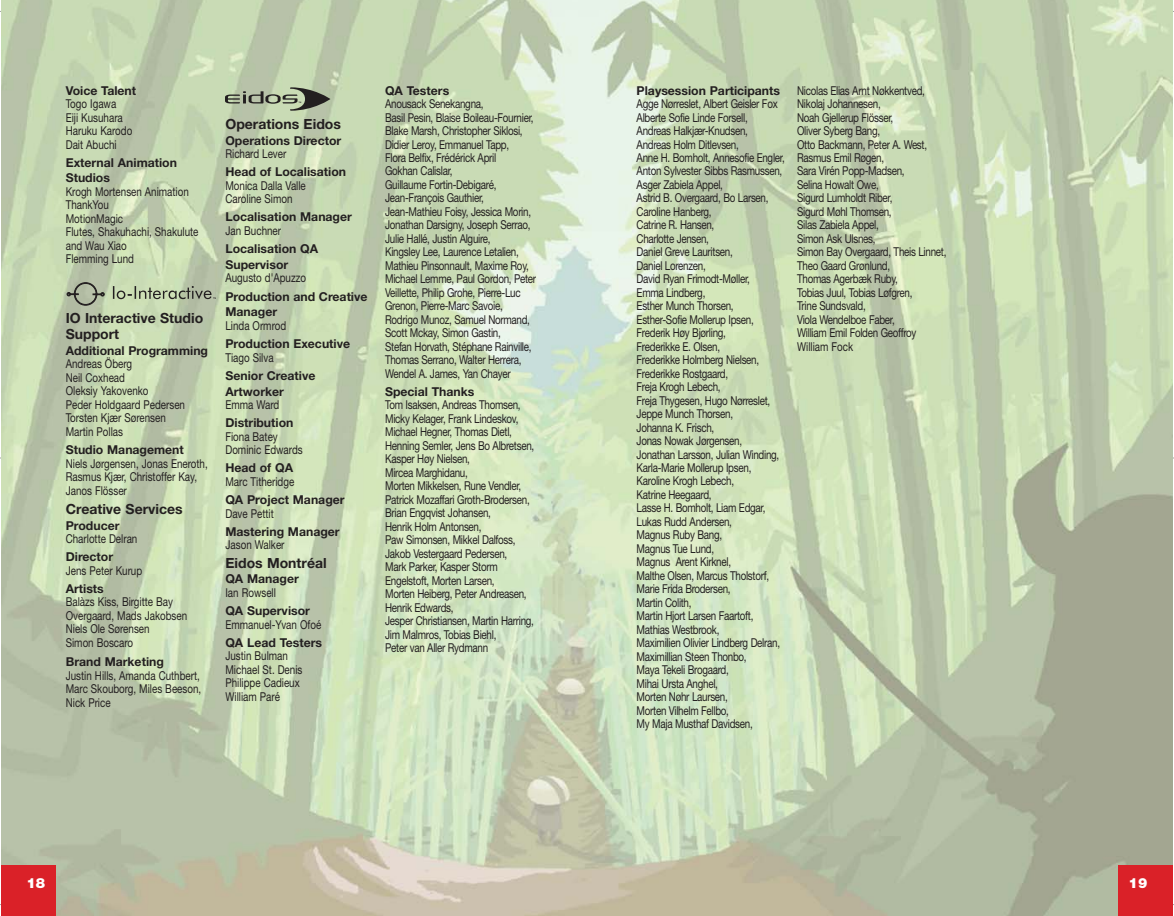
<style>
.page{position:relative;width:1174px;height:916px;background:#fff}
.page>*{position:absolute;margin:0;border:0;box-sizing:border-box;transform-origin:0 0}
.t1{font:700 14px/15.8px "Helvetica Neue";color:#231f20}
.t2{font:900 14px "Helvetica Neue LT";color:#fff}
.t3{font:12.25px/13.5px "Helvetica Neue";letter-spacing:-.03em;color:#231f20;scale:.8 1}
.t4{font:12.25px/13.5px "Helvetica Neue";color:#231f20;scale:.8 1}
.t5{font:700 12.25px/15.8px "Helvetica Neue";color:#231f20}
</style>
<div class="page">
<img style="left:1px;top:0;width:1171px;height:916px">
<div style="left:1117px;top:865px;width:55px;height:51px;background:#da2128"></div>
<div style="left:1px;top:865px;width:55px;height:51px;background:#da2128"></div>
<svg style="left:225px;top:87px;width:105px;height:24px;background:#939c85"></svg>
<svg style="left:67px;top:282px;width:38px;height:23px"></svg>
<svg style="left:113px;top:286px;width:103px;height:13px"></svg>
<p class="t5" style="left:66px;top:83px;width:72px">Voice Talent</p>
<p class="t4" style="left:66px;top:98px;width:85px">Togo Igawa<br>Eiji Kusuhara<br>Haruku Karodo<br>Dait Abuchi</p>
<p class="t5" style="left:66px;top:156px;width:113px">External Animation<br>Studios</p>
<p class="t4" style="left:66px;top:186px;width:167px">Krogh Mortensen Animation<br>ThankYou<br>MotionMagic<br>Flutes, Shakuhachi, Shakulute and Wau Xiao<br>Flemming Lund</p>
<p class="t1" style="left:66px;top:312px;width:139px">IO Interactive Studio<br>Support</p>
<p class="t5" style="left:66px;top:344px;width:144px">Additional Programming</p>
<p class="t4" style="left:66px;top:358px;width:151px">Andreas Öberg<br>Neil Coxhead<br>Oleksiy Yakovenko<br>Peder Holdgaard Pedersen<br>Torsten Kjær Sørensen<br>Martin Pollas</p>
<p class="t5" style="left:66px;top:443px;width:120px">Studio Management</p>
<p class="t4" style="left:66px;top:458px;width:179px">Niels Jørgensen, Jonas Eneroth,<br>Rasmus Kjær, Christoffer Kay,<br>Janos Flösser</p>
<p class="t1" style="left:66px;top:502px;width:118px">Creative Services</p>
<p class="t5" style="left:66px;top:518px;width:55px">Producer</p>
<p class="t4" style="left:66px;top:533px;width:91px">Charlotte Delran</p>
<p class="t5" style="left:66px;top:550px;width:49px">Director</p>
<p class="t4" style="left:66px;top:565px;width:97px">Jens Peter Kurup</p>
<p class="t5" style="left:66px;top:582px;width:40px">Artists</p>
<p class="t4" style="left:66px;top:596px;width:153px">Balàzs Kiss, Birgitte Bay<br>Overgaard, Mads Jakobsen<br>Niels Ole Sørensen<br>Simon Boscaro</p>
<p class="t5" style="left:66px;top:655px;width:100px">Brand Marketing</p>
<p class="t3" style="left:66px;top:669px;width:171px;text-align:justify">Justin Hills, Amanda Cuthbert, Marc Skouborg, Miles Beeson, Nick Price</p>
<p class="t1" style="left:225px;top:117px;width:117px">Operations Eidos</p>
<p class="t5" style="left:225px;top:133px;width:117px">Operations Director</p>
<p class="t4" style="left:225px;top:148px;width:78px">Richard Lever</p>
<p class="t5" style="left:225px;top:165px;width:122px">Head of Localisation</p>
<p class="t4" style="left:225px;top:180px;width:102px">Monica Dalla Valle<br>Caroline Simon</p>
<p class="t5" style="left:225px;top:210px;width:128px">Localisation Manager</p>
<p class="t4" style="left:225px;top:225px;width:71px">Jan Buchner</p>
<p class="t5" style="left:225px;top:242px;width:94px">Localisation QA<br>Supervisor</p>
<p class="t4" style="left:225px;top:272px;width:102px">Augusto d'Apuzzo</p>
<p class="t5" style="left:225px;top:289px;width:144px">Production and Creative<br>Manager</p>
<p class="t4" style="left:225px;top:320px;width:77px">Linda Ormrod</p>
<p class="t5" style="left:225px;top:337px;width:126px">Production Executive</p>
<p class="t4" style="left:225px;top:352px;width:62px">Tiago Silva</p>
<p class="t5" style="left:225px;top:369px;width:91px">Senior Creative<br>Artworker</p>
<p class="t4" style="left:225px;top:399px;width:69px">Emma Ward</p>
<p class="t5" style="left:225px;top:416px;width:69px">Distribution</p>
<p class="t4" style="left:225px;top:431px;width:98px">Fiona Batey<br>Dominic Edwards</p>
<p class="t5" style="left:225px;top:461px;width:69px">Head of QA</p>
<p class="t4" style="left:225px;top:476px;width:88px">Marc Titheridge</p>
<p class="t5" style="left:225px;top:493px;width:121px">QA Project Manager</p>
<p class="t4" style="left:225px;top:508px;width:62px">Dave Pettit</p>
<p class="t5" style="left:225px;top:525px;width:116px">Mastering Manager</p>
<p class="t4" style="left:225px;top:539px;width:75px">Jason Walker</p>
<p class="t1" style="left:225px;top:556px;width:103px">Eidos Montréal</p>
<p class="t5" style="left:225px;top:572px;width:75px">QA Manager</p>
<p class="t4" style="left:225px;top:587px;width:65px">Ian Rowsell</p>
<p class="t5" style="left:225px;top:604px;width:86px">QA Supervisor</p>
<p class="t4" style="left:225px;top:618px;width:121px">Emmanuel-Yvan Ofoé</p>
<p class="t5" style="left:225px;top:635px;width:98px">QA Lead Testers</p>
<p class="t4" style="left:225px;top:650px;width:98px">Justin Bulman<br>Michael St. Denis<br>Philippe Cadieux<br>William Paré</p>
<p class="t5" style="left:385px;top:83px;width:66px">QA Testers</p>
<p class="t3" style="left:385px;top:98px;width:190px">Anousack Senekangna,<br>Basil Pesin, Blaise Boileau-Fournier,<br>Blake Marsh, Christopher Siklosi,<br>Didier Leroy, Emmanuel Tapp,<br>Flora Belfix, Frédérick April<br>Gokhan Calislar,<br>Guillaume Fortin-Debigaré,<br>Jean-François Gauthier,<br>Jean-Mathieu Foisy, Jessica Morin,<br>Jonathan Darsigny, Joseph Serrao,<br>Julie Hallé, Justin Alguire,<br>Kingsley Lee, Laurence Letalien,<br>Mathieu Pinsonnault, Maxime Roy,<br>Michael Lemme, Paul Gordon, Peter<br>Veillette, Philip Grohe, Pierre-Luc<br>Grenon, Pierre-Marc Savoie,<br>Rodrigo Munoz, Samuel Normand,<br>Scott Mckay, Simon Gastin,<br>Stefan Horvath, Stéphane Rainville,<br>Thomas Serrano, Walter Herrera,<br>Wendel A. James, Yan Chayer</p>
<p class="t5" style="left:385px;top:385px;width:91px">Special Thanks</p>
<p class="t3" style="left:385px;top:399px;width:188px">Tom Isaksen, Andreas Thomsen,<br>Micky Kelager, Frank Lindeskov,<br>Michael Hegner, Thomas Dietl,<br>Henning Semler, Jens Bo Albretsen,<br>Kasper Høy Nielsen,<br>Mircea Marghidanu,<br>Morten Mikkelsen, Rune Vendler,<br>Patrick Mozaffari Groth-Brodersen,<br>Brian Engqvist Johansen,<br>Henrik Holm Antonsen,<br>Paw Simonsen, Mikkel Dalfoss,<br>Jakob Vestergaard Pedersen,<br>Mark Parker, Kasper Storm<br>Engelstoft, Morten Larsen,<br>Morten Heiberg, Peter Andreasen,<br>Henrik Edwards,<br>Jesper Christiansen, Martin Harring,<br>Jim Malmros, Tobias Biehl,<br>Peter van Aller Rydmann</p>
<p class="t5" style="left:636px;top:83px;width:145px">Playsession Participants</p>
<p class="t3" style="left:636px;top:98px;width:186px">Agge Nørreslet, Albert Geisler Fox<br>Alberte Sofie Linde Forsell,<br>Andreas Halkjær-Knudsen,<br>Andreas Holm Ditlevsen,<br>Anne H. Bomholt, Annesofie Engler,<br>Anton Sylvester Sibbs Rasmussen,<br>Asger Zabiela Appel,<br>Astrid B. Overgaard, Bo Larsen,<br>Caroline Hanberg,<br>Catrine R. Hansen,<br>Charlotte Jensen,<br>Daniel Greve Lauritsen,<br>Daniel Lorenzen,<br>David Ryan Frimodt-Møller,<br>Emma Lindberg,<br>Esther Munch Thorsen,<br>Esther-Sofie Mollerup Ipsen,<br>Frederik Høy Bjørling,<br>Frederikke E. Olsen,<br>Frederikke Holmberg Nielsen,<br>Frederikke Rostgaard,<br>Freja Krogh Lebech,<br>Freja Thygesen, Hugo Nørreslet,<br>Jeppe Munch Thorsen,<br>Johanna K. Frisch,<br>Jonas Nowak Jørgensen,<br>Jonathan Larsson, Julian Winding,<br>Karla-Marie Mollerup Ipsen,<br>Karoline Krogh Lebech,<br>Katrine Heegaard,<br>Lasse H. Bomholt, Liam Edgar,<br>Lukas Rudd Andersen,<br>Magnus Ruby Bang,<br>Magnus Tue Lund,<br>Magnus Arent Kirknel,<br>Malthe Olsen, Marcus Tholstorf,<br>Marie Frida Brodersen,<br>Martin Colith,<br>Martin Hjort Larsen Faartoft,<br>Mathias Westbrook,<br>Maximilien Olivier Lindberg Delran,<br>Maximillian Steen Thonbo,<br>Maya Tekeli Brogaard,<br>Mihai Ursta Anghel,<br>Morten Nøhr Laursen,<br>Morten Vilhelm Fellbo,<br>My Maja Musthaf Davidsen,</p>
<p class="t3" style="left:797px;top:85px;width:188px">Nicolas Elias Arnt Nøkkentved,<br>Nikolaj Johannesen,<br>Noah Gjellerup Flösser,<br>Oliver Syberg Bang,<br>Otto Backmann, Peter A. West,<br>Rasmus Emil Røgen,<br>Sara Virén Popp-Madsen,<br>Selina Howalt Owe,<br>Sigurd Lumholdt Riber,<br>Sigurd Møhl Thomsen,<br>Silas Zabiela Appel,<br>Simon Ask Ulsnes,<br>Simon Bay Overgaard, Theis Linnet,<br>Theo Gaard Grønlund,<br>Thomas Agerbæk Ruby,<br>Tobias Juul, Tobias Løfgren,<br>Trine Sundsvald,<br>Viola Wendelboe Faber,<br>William Emil Folden Geoffroy<br>William Fock</p>
<p class="t2" style="left:27px;top:878px;width:20px">18</p>
<p class="t2" style="left:1128px;top:878px;width:20px">19</p>
</div>
